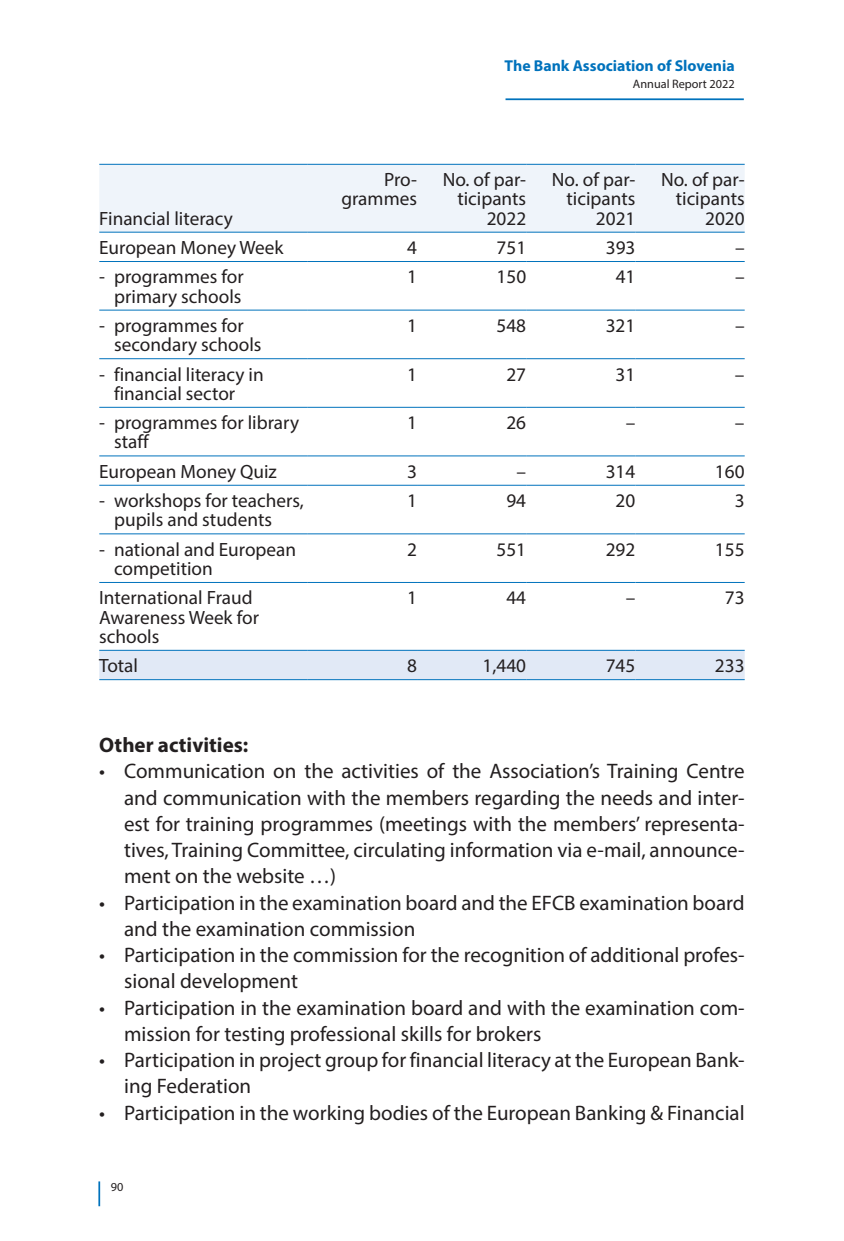
<style>
.page{position:relative;width:844px;height:1241px;background:#fff}
.page>*{position:absolute;margin:0;border:0;box-sizing:border-box;transform-origin:0 0}
.t1{font:21px/26.2px "Myriad Pro";color:#231f20}
.t2{font:700 21px "Myriad Pro";color:#231f20}
.t3{font:19.25px/19.2px "Myriad Pro";color:#231f20}
.t4{font:700 15.75px "Myriad Pro";color:#0072bc}
.t5{font:12.25px "Myriad Pro";color:#231f20}
</style>
<div class="page">
<hr style="left:505px;top:98px;width:238px;height:2px;background:#0072bc">
<hr style="left:98px;top:1181px;width:2px;height:24px;background:#0072bc">
<div style="left:99px;top:165px;width:645px;height:67px;background:#eff4fa"></div>
<svg style="left:99px;top:310px;width:645px;height:225px"></svg>
<div style="left:99px;top:650px;width:645px;height:29px;background:#e1e9f6"></div>
<hr style="left:99px;top:164px;width:209px;height:1px;background:#0072bc">
<hr style="left:308px;top:164px;width:109px;height:1px;background:#0072bc">
<hr style="left:417px;top:164px;width:109px;height:1px;background:#0072bc">
<hr style="left:526px;top:164px;width:109px;height:1px;background:#0072bc">
<hr style="left:635px;top:164px;width:109px;height:1px;background:#0072bc">
<hr style="left:99px;top:232px;width:209px;height:1px;background:#0072bc">
<hr style="left:308px;top:232px;width:109px;height:1px;background:#0072bc">
<hr style="left:417px;top:232px;width:109px;height:1px;background:#0072bc">
<hr style="left:526px;top:232px;width:109px;height:1px;background:#0072bc">
<hr style="left:635px;top:232px;width:109px;height:1px;background:#0072bc">
<hr style="left:99px;top:261px;width:209px;height:1px;background:#0072bc">
<hr style="left:308px;top:261px;width:109px;height:1px;background:#0072bc">
<hr style="left:417px;top:261px;width:109px;height:1px;background:#0072bc">
<hr style="left:526px;top:261px;width:109px;height:1px;background:#0072bc">
<hr style="left:635px;top:261px;width:109px;height:1px;background:#0072bc">
<hr style="left:99px;top:309px;width:209px;height:1px;background:#0072bc">
<hr style="left:308px;top:309px;width:109px;height:1px;background:#0072bc">
<hr style="left:417px;top:309px;width:109px;height:1px;background:#0072bc">
<hr style="left:526px;top:309px;width:109px;height:1px;background:#0072bc">
<hr style="left:635px;top:309px;width:109px;height:1px;background:#0072bc">
<hr style="left:99px;top:358px;width:209px;height:1px;background:#0072bc">
<hr style="left:308px;top:358px;width:109px;height:1px;background:#0072bc">
<hr style="left:417px;top:358px;width:109px;height:1px;background:#0072bc">
<hr style="left:526px;top:358px;width:109px;height:1px;background:#0072bc">
<hr style="left:635px;top:358px;width:109px;height:1px;background:#0072bc">
<hr style="left:99px;top:407px;width:209px;height:1px;background:#0072bc">
<hr style="left:308px;top:407px;width:109px;height:1px;background:#0072bc">
<hr style="left:417px;top:407px;width:109px;height:1px;background:#0072bc">
<hr style="left:526px;top:407px;width:109px;height:1px;background:#0072bc">
<hr style="left:635px;top:407px;width:109px;height:1px;background:#0072bc">
<hr style="left:99px;top:455px;width:209px;height:1px;background:#0072bc">
<hr style="left:308px;top:455px;width:109px;height:1px;background:#0072bc">
<hr style="left:417px;top:455px;width:109px;height:1px;background:#0072bc">
<hr style="left:526px;top:455px;width:109px;height:1px;background:#0072bc">
<hr style="left:635px;top:455px;width:109px;height:1px;background:#0072bc">
<hr style="left:99px;top:484px;width:209px;height:1px;background:#0072bc">
<hr style="left:308px;top:484px;width:109px;height:1px;background:#0072bc">
<hr style="left:417px;top:484px;width:109px;height:1px;background:#0072bc">
<hr style="left:526px;top:484px;width:109px;height:1px;background:#0072bc">
<hr style="left:635px;top:484px;width:109px;height:1px;background:#0072bc">
<hr style="left:99px;top:533px;width:209px;height:1px;background:#0072bc">
<hr style="left:308px;top:533px;width:109px;height:1px;background:#0072bc">
<hr style="left:417px;top:533px;width:109px;height:1px;background:#0072bc">
<hr style="left:526px;top:533px;width:109px;height:1px;background:#0072bc">
<hr style="left:635px;top:533px;width:109px;height:1px;background:#0072bc">
<hr style="left:99px;top:582px;width:209px;height:1px;background:#0072bc">
<hr style="left:308px;top:582px;width:109px;height:1px;background:#0072bc">
<hr style="left:417px;top:582px;width:109px;height:1px;background:#0072bc">
<hr style="left:526px;top:582px;width:109px;height:1px;background:#0072bc">
<hr style="left:635px;top:582px;width:109px;height:1px;background:#0072bc">
<hr style="left:99px;top:649px;width:209px;height:1px;background:#0072bc">
<hr style="left:308px;top:649px;width:109px;height:1px;background:#0072bc">
<hr style="left:417px;top:649px;width:109px;height:1px;background:#0072bc">
<hr style="left:526px;top:649px;width:109px;height:1px;background:#0072bc">
<hr style="left:635px;top:649px;width:109px;height:1px;background:#0072bc">
<hr style="left:99px;top:679px;width:209px;height:1px;background:#0072bc">
<hr style="left:308px;top:679px;width:109px;height:1px;background:#0072bc">
<hr style="left:417px;top:679px;width:109px;height:1px;background:#0072bc">
<hr style="left:526px;top:679px;width:109px;height:1px;background:#0072bc">
<hr style="left:635px;top:679px;width:109px;height:1px;background:#0072bc">
<p class="t3" style="left:99px;top:208px;width:135px">Financial literacy</p>
<p class="t4" style="left:504px;top:55px;width:231px">The Bank Association of Slovenia</p>
<p class="t5" style="left:632px;top:76px;width:103px">Annual Report 2022</p>
<p class="t3" style="left:341px;top:170px;width:77px;text-align:right">Pro&shy;grammes</p>
<p class="t3" style="left:442px;top:170px;width:85px;text-align:right">No. of par&shy;ticipants<br>2022</p>
<p class="t3" style="left:551px;top:170px;width:85px;text-align:right">No. of par&shy;ticipants<br>2021</p>
<p class="t3" style="left:661px;top:170px;width:85px;text-align:right">No. of par&shy;ticipants<br>2020</p>
<p class="t3" style="left:99px;top:238px;width:186px">European Money Week</p>
<p class="t3" style="left:407px;top:238px;width:11px">4</p>
<p class="t3" style="left:496px;top:238px;width:31px">751</p>
<p class="t3" style="left:605px;top:238px;width:31px">393</p>
<p class="t3" style="left:734px;top:238px;width:11px">–</p>
<p class="t3" style="left:99px;top:267px;width:146px;text-align:right">- programmes for primary schools</p>
<p class="t3" style="left:407px;top:267px;width:11px">1</p>
<p class="t3" style="left:496px;top:267px;width:31px">150</p>
<p class="t3" style="left:615px;top:267px;width:21px">41</p>
<p class="t3" style="left:734px;top:267px;width:11px">–</p>
<p class="t3" style="left:114px;top:315px;width:149px;text-indent:-15px">- programmes for secondary schools</p>
<p class="t3" style="left:407px;top:315px;width:11px">1</p>
<p class="t3" style="left:496px;top:315px;width:31px">548</p>
<p class="t3" style="left:605px;top:315px;width:31px">321</p>
<p class="t3" style="left:734px;top:315px;width:11px">–</p>
<p class="t3" style="left:114px;top:364px;width:151px;text-indent:-15px">- financial literacy in financial sector</p>
<p class="t3" style="left:407px;top:364px;width:11px">1</p>
<p class="t3" style="left:506px;top:364px;width:21px">27</p>
<p class="t3" style="left:615px;top:364px;width:21px">31</p>
<p class="t3" style="left:734px;top:364px;width:11px">–</p>
<p class="t3" style="left:114px;top:413px;width:186px;text-indent:-15px">- programmes for library staff</p>
<p class="t3" style="left:407px;top:413px;width:11px">1</p>
<p class="t3" style="left:506px;top:413px;width:21px">26</p>
<p class="t3" style="left:625px;top:413px;width:11px">–</p>
<p class="t3" style="left:734px;top:413px;width:11px">–</p>
<p class="t3" style="left:99px;top:461px;width:179px">European Money Quiz</p>
<p class="t3" style="left:407px;top:461px;width:11px">3</p>
<p class="t3" style="left:516px;top:461px;width:11px">–</p>
<p class="t3" style="left:605px;top:461px;width:31px">314</p>
<p class="t3" style="left:714px;top:461px;width:31px">160</p>
<p class="t3" style="left:114px;top:490px;width:191px;text-indent:-15px">- workshops for teachers, pupils and students</p>
<p class="t3" style="left:407px;top:490px;width:11px">1</p>
<p class="t3" style="left:506px;top:490px;width:21px">94</p>
<p class="t3" style="left:615px;top:490px;width:21px">20</p>
<p class="t3" style="left:734px;top:490px;width:11px">3</p>
<p class="t3" style="left:114px;top:539px;width:183px;text-indent:-15px">- national and European competition</p>
<p class="t3" style="left:407px;top:539px;width:11px">2</p>
<p class="t3" style="left:496px;top:539px;width:31px">551</p>
<p class="t3" style="left:605px;top:539px;width:31px">292</p>
<p class="t3" style="left:714px;top:539px;width:31px">155</p>
<p class="t3" style="left:99px;top:588px;width:161px">International Fraud<br>Awareness Week for schools</p>
<p class="t3" style="left:407px;top:588px;width:11px">1</p>
<p class="t3" style="left:506px;top:588px;width:21px">44</p>
<p class="t3" style="left:625px;top:588px;width:11px">–</p>
<p class="t3" style="left:724px;top:588px;width:21px">73</p>
<p class="t3" style="left:99px;top:655px;width:40px">Total</p>
<p class="t3" style="left:407px;top:655px;width:11px">8</p>
<p class="t3" style="left:482px;top:655px;width:45px">1,440</p>
<p class="t3" style="left:605px;top:655px;width:31px">745</p>
<p class="t3" style="left:714px;top:655px;width:31px">233</p>
<p class="t2" style="left:99px;top:731px;width:151px">Other activities:</p>
<p class="t1" style="left:124px;top:757px;width:622px;text-align:justify;text-indent:-25px">• Communication on the activities of the Association’s Training Centre and communication with the members regarding the needs and inter&shy;est for training programmes (meetings with the members’ representa&shy;tives, Training Committee, circulating information via e-mail, announce&shy;ment on the website …)</p>
<p class="t1" style="left:124px;top:888px;width:622px;text-indent:-25px">• Participation in the examination board and the EFCB examination board and the examination commission</p>
<p class="t1" style="left:124px;top:941px;width:622px;text-indent:-25px">• Participation in the commission for the recognition of additional profes&shy;sional development</p>
<p class="t1" style="left:124px;top:993px;width:622px;text-indent:-25px">• Participation in the examination board and with the examination com&shy;mission for testing professional skills for brokers</p>
<p class="t1" style="left:124px;top:1046px;width:622px;text-indent:-25px">• Participation in project group for financial literacy at the European Bank&shy;ing Federation</p>
<p class="t1" style="left:99px;top:1098px;width:646px">• Participation in the working bodies of the European Banking &amp; Financial</p>
<p class="t5" style="left:111px;top:1178px;width:14px">90</p>
</div>
